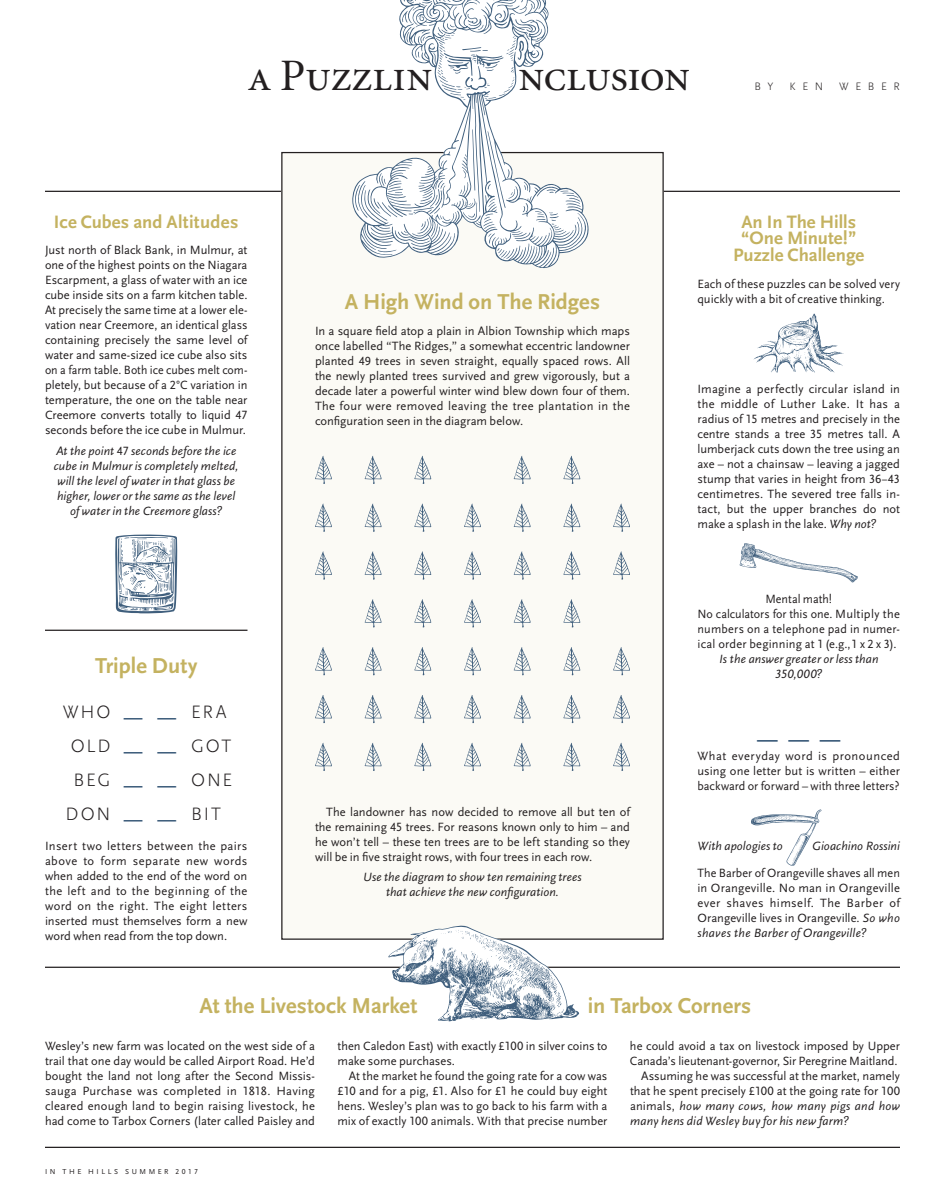
<style>
.page{position:relative;width:945px;height:1193px;background:#fff}
.page>*{position:absolute;margin:0;border:0;box-sizing:border-box;transform-origin:0 0}
.t1{font:45px "Minion Regular SC";letter-spacing:-.015em;color:#231f20}
.t2{font:700 22.5px "Scala Sans LF";color:#c4b260}
.t3{font:700 20.62px "Scala Sans LF";color:#405f7d;scale:2 1}
.t4{font:700 18.75px/16.9px "Scala Sans LF";color:#c4b260;text-align:center}
.t5{font:300 18.75px/33.8px "Scala Sans OT";letter-spacing:.095em;color:#231f20;text-align:center}
.t6{font:12.5px/15px "Scala Sans LF";color:#231f20;text-align:justify}
.t7{font:italic 12.5px/15px "Scala Sans";letter-spacing:.01em;color:#231f20;text-align:center}
.t8{font:12.5px/15px "Scala Sans LF";color:#231f20;text-align:center;scale:.96 1}
.t9{font:italic 12.5px "Scala Sans Caps";letter-spacing:.015em;color:#231f20}
.t10{font:300 11.25px "Scala Sans OT";letter-spacing:.59em;color:#231f20}
.t11{font:7.5px "Scala Sans Caps";letter-spacing:.34em;color:#231f20}
.s1{font-family:"Scala Sans Caps";font-style:normal}
.s2{font-family:"Scala Sans LF";font-weight:700;color:#405f7d}
.s3{font-family:"Scala Sans";font-style:italic}
.s4{font-family:"Scala Sans"}
.s5{font-family:"Source Sans Pro"}
.s6{font-family:"Scala Sans LF";font-style:normal}
</style>
<div class="page">
<hr style="left:45px;top:1146px;width:855px;height:2px;background:#231f20">
<hr style="left:45px;top:191px;width:236px;height:1px;background:#231f20">
<div style="left:282px;top:152px;width:381px;height:787px;background:#fbfaf5"></div>
<hr style="left:664px;top:191px;width:236px;height:1px;background:#231f20">
<hr style="left:45px;top:966px;width:855px;height:2px;background:#231f20">
<svg style="left:388px;top:925px;width:192px;height:96px"></svg>
<hr style="left:45px;top:629px;width:203px;height:2px;background:#231f20">
<svg style="left:352px;top:0;width:238px;height:269px"></svg>
<svg style="left:754px;top:313px;width:90px;height:60px"></svg>
<svg style="left:740px;top:543px;width:118px;height:39px"></svg>
<svg style="left:751px;top:809px;width:70px;height:56px"></svg>
<svg style="left:563px;top:503px;width:17px;height:29px"></svg>
<svg style="left:514px;top:503px;width:17px;height:29px"></svg>
<svg style="left:464px;top:503px;width:17px;height:29px"></svg>
<svg style="left:414px;top:503px;width:17px;height:29px"></svg>
<svg style="left:365px;top:503px;width:17px;height:29px"></svg>
<svg style="left:315px;top:503px;width:17px;height:29px"></svg>
<svg style="left:613px;top:503px;width:17px;height:29px"></svg>
<svg style="left:365px;top:456px;width:17px;height:28px"></svg>
<svg style="left:365px;top:551px;width:17px;height:28px"></svg>
<svg style="left:365px;top:647px;width:17px;height:28px"></svg>
<svg style="left:365px;top:599px;width:17px;height:28px"></svg>
<svg style="left:365px;top:695px;width:17px;height:28px"></svg>
<svg style="left:365px;top:743px;width:17px;height:28px"></svg>
<svg style="left:563px;top:551px;width:17px;height:28px"></svg>
<svg style="left:514px;top:551px;width:17px;height:28px"></svg>
<svg style="left:464px;top:551px;width:17px;height:28px"></svg>
<svg style="left:414px;top:551px;width:17px;height:28px"></svg>
<svg style="left:315px;top:551px;width:17px;height:28px"></svg>
<svg style="left:613px;top:551px;width:17px;height:28px"></svg>
<svg style="left:563px;top:647px;width:17px;height:28px"></svg>
<svg style="left:514px;top:647px;width:17px;height:28px"></svg>
<svg style="left:464px;top:647px;width:17px;height:28px"></svg>
<svg style="left:414px;top:647px;width:17px;height:28px"></svg>
<svg style="left:315px;top:647px;width:17px;height:28px"></svg>
<svg style="left:613px;top:647px;width:17px;height:28px"></svg>
<svg style="left:563px;top:695px;width:17px;height:28px"></svg>
<svg style="left:514px;top:695px;width:17px;height:28px"></svg>
<svg style="left:464px;top:695px;width:17px;height:28px"></svg>
<svg style="left:414px;top:695px;width:17px;height:28px"></svg>
<svg style="left:315px;top:695px;width:17px;height:28px"></svg>
<svg style="left:613px;top:695px;width:17px;height:28px"></svg>
<svg style="left:563px;top:742px;width:17px;height:29px"></svg>
<svg style="left:514px;top:743px;width:17px;height:28px"></svg>
<svg style="left:464px;top:742px;width:17px;height:29px"></svg>
<svg style="left:414px;top:742px;width:17px;height:29px"></svg>
<svg style="left:315px;top:742px;width:17px;height:29px"></svg>
<svg style="left:613px;top:742px;width:17px;height:29px"></svg>
<svg style="left:563px;top:599px;width:17px;height:28px"></svg>
<svg style="left:514px;top:599px;width:17px;height:28px"></svg>
<svg style="left:464px;top:599px;width:17px;height:28px"></svg>
<svg style="left:414px;top:599px;width:17px;height:28px"></svg>
<svg style="left:563px;top:456px;width:17px;height:28px"></svg>
<svg style="left:514px;top:456px;width:17px;height:28px"></svg>
<svg style="left:414px;top:456px;width:17px;height:28px"></svg>
<svg style="left:315px;top:456px;width:17px;height:28px"></svg>
<svg style="left:115px;top:534px;width:62px;height:79px"></svg>
<h1 class="t1" style="left:248px;top:53px;width:187px">a Puzzlin</h1>
<h1 class="t1" style="left:518px;top:53px;width:174px">nclusion</h1>
<p class="t10" style="left:754px;top:80px;width:21px">B Y</p>
<p class="t10" style="left:789px;top:80px;width:35px">KEN</p>
<p class="t10" style="left:839px;top:80px;width:62px">WEBER</p>
<h3 class="t4" style="left:54px;top:213px;width:186px">Ice Cubes and Altitudes</h3>
<p class="t6" style="left:45px;top:242px;width:204px">Just north of Black Bank, in Mulmur, at one of the highest points on the Niagara Escarpment, a glass of water with an ice cube inside sits on a farm kitchen table.<br>At precisely the same time at a lower ele&shy;vation near Creemore, an identical glass containing precisely the same level of water and same-sized ice cube also sits on a farm table. Both ice cubes melt com&shy;pletely, but because of a 2°C variation in temperature, the one on the table near Creemore converts totally to liquid 47 seconds before the ice cube in Mulmur.</p>
<p class="t7" style="left:54px;top:443px;width:186px">At the point <span class="s1">47</span> seconds before the ice cube in Mulmur is completely melted, will the level of water in that glass be higher, lower or the same as the level of water in the Creemore glass?</p>
<h2 class="t2" style="left:95px;top:654px;width:104px">Triple Duty</h2>
<h3 class="t5" style="left:63px;top:695px;width:171px">WHO <span class="s2">_ _</span> ERA<br>OLD <span class="s2">_ _</span> GOT<br>BEG <span class="s2">_ _</span> ONE<br>DON <span class="s2">_ _</span> BIT</h3>
<p class="t6" style="left:45px;top:838px;width:204px">Insert two letters between the pairs above to form separate new words when added to the end of the word on the left and to the beginning of the word on the right. The eight letters inserted must themselves form a new word when read from the top down.</p>
<h2 class="t2" style="left:345px;top:290px;width:257px">A High Wind on The Ridges</h2>
<p class="t6" style="left:315px;top:324px;width:317px">In a square field atop a plain in Albion Township which maps once labelled “The Ridges,” a somewhat eccentric landowner planted 49 trees in seven straight, equally spaced rows. All the newly planted trees survived and grew vigorously, but a decade later a powerful winter wind blew down four of them.<br>The four were removed leaving the tree plantation in the configuration seen in the diagram below.</p>
<p class="t6" style="left:315px;top:804px;width:317px;text-indent:11px">The landowner has now decided to remove all but ten of the remaining 45 trees. For reasons known only to him – and he won’t tell – these ten trees are to be left standing so they will be in five straight rows, with four trees in each row.</p>
<p class="t7" style="left:363px;top:870px;width:220px">Use the diagram to show ten remaining trees that achieve the new configuration.</p>
<h3 class="t4" style="left:733px;top:213px;width:133px">An In The Hills “One Minute!”<br>Puzzle Challenge</h3>
<p class="t6" style="left:698px;top:276px;width:204px">Each of these puzzles can be solved very quickly with a bit of creative thinking.</p>
<p class="t6" style="left:698px;top:381px;width:204px">Imagine a perfectly circular island in the middle of Luther Lake. It has a radius of 15 metres and precisely in the centre stands a tree 35 metres tall. A lumberjack cuts down the tree using an axe – not a chainsaw – leaving a jagged stump that varies in height from 36–43 centimetres. The severed tree falls in&shy;tact, but the upper branches do not make a splash in the lake. <span class="s3">Why not?</span></p>
<p class="t8" style="left:697px;top:591px;width:212px">Mental math!<br>No calculators for this one. Multiply the numbers on a telephone pad in numer&shy;ical order beginning at 1 (e.g., 1 x 2 x 3).</p>
<p class="t7" style="left:719px;top:651px;width:161px">Is the answer greater or less than</p>
<p class="t9" style="left:775px;top:667px;width:49px">350,000<span class="s4">?</span></p>
<h3 class="t3" style="left:757px;top:722px;width:43px">_ _ _</h3>
<p class="t6" style="left:698px;top:749px;width:204px">What everyday word is pronounced using one letter but is written – either backward or forward – with three letters?</p>
<p class="t7" style="left:698px;top:839px;width:87px">With apologies to</p>
<p class="t7" style="left:812px;top:839px;width:89px">Gioachino Rossini</p>
<p class="t6" style="left:698px;top:865px;width:204px">The Barber of Orangeville shaves all men in Orangeville. No man in Orangeville ever shaves himself. The Barber of Orangeville lives in Orangeville. <span class="s3">So who</span></p>
<p class="t7" style="left:698px;top:925px;width:171px">shaves the Barber of Orangeville?</p>
<h2 class="t2" style="left:199px;top:993px;width:220px">At the Livestock Market</h2>
<h2 class="t2" style="left:588px;top:993px;width:165px">in Tarbox Corners</h2>
<p class="t6" style="left:45px;top:1039px;width:271px">Wesley’s new farm was located on the west side of a trail that one day would be called Airport Road. He’d bought the land not long after the Second Missis&shy;sauga Purchase was completed in 1818. Having cleared enough land to begin raising livestock, he had come to Tarbox Corners (later called Paisley and</p>
<p class="t6" style="left:338px;top:1039px;width:272px">then Caledon East) with exactly <span class="s5">£</span>100 in silver coins to make some purchases.</p>
<p class="t6" style="left:338px;top:1069px;width:272px;text-indent:11px">At the market he found the going rate for a cow was <span class="s5">£</span>10 and for a pig, <span class="s5">£</span>1. Also for <span class="s5">£</span>1 he could buy eight hens. Wesley’s plan was to go back to his farm with a mix of exactly 100 animals. With that precise number</p>
<p class="t11" style="left:45px;top:1167px;width:154px">IN THE HILLS SUMMER 2017</p>
<p class="t6" style="left:630px;top:1039px;width:272px;text-align:right">he could avoid a tax on livestock imposed by Upper Canada’s lieutenant-governor, Sir Peregrine Maitland.<br>Assuming he was successful at the market, namely that he spent precisely <span class="s5">£</span>100 at the going rate for 100</p>
<p class="t7" style="left:630px;top:1099px;width:272px;text-align:left"><span class="s6">animals,</span> how many cows, how many pigs and how many hens did Wesley buy for his new farm?</p>
</div>
